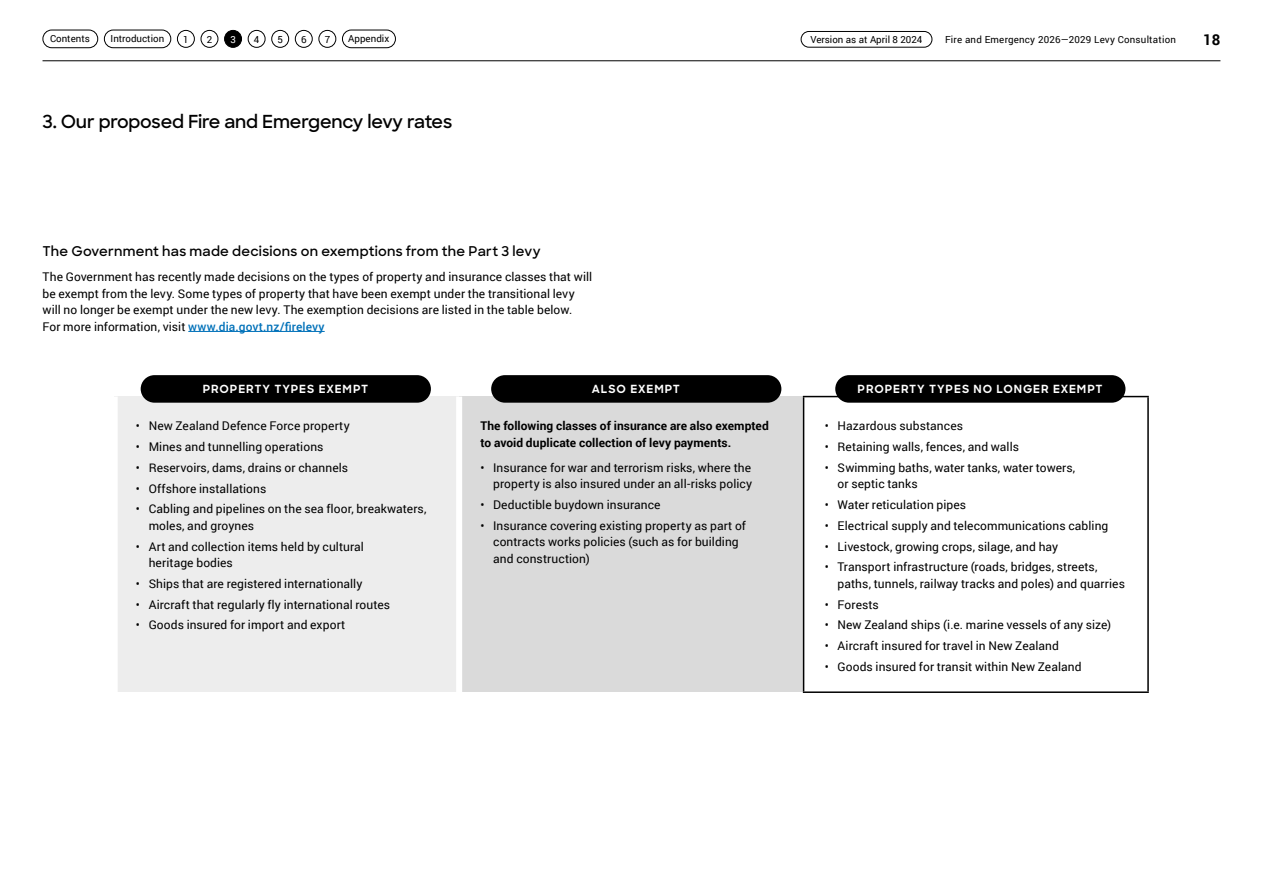
<style>
.page{position:relative;width:1263px;height:893px;background:#fff}
.page>*{position:absolute;margin:0;border:0;box-sizing:border-box;transform-origin:0 0}
.t1{font:600 18px "Sharp Sans";letter-spacing:-.01em;color:#000}
.t2{font:700 15px "Roboto";color:#000}
.t3{font:600 13.5px "Sharp Sans";letter-spacing:.02em;color:#000}
.t4{font:12px/16.5px "Roboto";letter-spacing:.005em;color:#000}
.t5{font:700 12px/16.5px "Roboto";letter-spacing:.005em;color:#000}
.t6{font:700 11.25px "Sharp Sans";letter-spacing:.08em;color:#fff}
.t7{font:9.75px "Roboto";color:#000}
.t8{font:9.75px "Roboto";letter-spacing:.02em;color:#000}
.t9{font:9.75px "Roboto";color:#fff}
.s1{font-weight:500;color:#0071b9}
</style>
<div class="page">
<div style="left:801px;top:31px;width:131px;height:17px;border:1px solid #000;border-radius:8px"></div>
<hr style="left:188px;top:331px;width:137px;height:1px;background:#0071b9">
<div style="left:115px;top:397px;width:344px;height:295px;background:#ededed"></div>
<div style="left:459px;top:397px;width:345px;height:295px;background:#dadada"></div>
<div style="left:112px;top:397px;width:6px;height:295px;background:#fff"></div>
<div style="left:456px;top:397px;width:6px;height:295px;background:#fff"></div>
<hr style="left:803px;top:396px;width:346px;height:1px;background:#000">
<hr style="left:803px;top:397px;width:1px;height:294px;background:#000">
<hr style="left:1147px;top:397px;width:2px;height:294px;background:#000">
<hr style="left:803px;top:691px;width:346px;height:2px;background:#000">
<div style="left:141px;top:375px;width:290px;height:28px;background:#000;border-radius:14px"></div>
<div style="left:491px;top:375px;width:290px;height:28px;background:#000;border-radius:14px"></div>
<div style="left:835px;top:375px;width:290px;height:28px;background:#000;border-radius:14px"></div>
<hr style="left:43px;top:61px;width:1177px;height:1px;background:#000">
<div style="left:342px;top:30px;width:54px;height:18px;border:1px solid #000;border-radius:9px"></div>
<div style="left:43px;top:30px;width:55px;height:18px;border:1px solid #000;border-radius:9px"></div>
<div style="left:104px;top:30px;width:67px;height:18px;border:1px solid #000;border-radius:9px"></div>
<div style="left:177px;top:30px;width:18px;height:18px;border:1px solid #000;border-radius:50%"></div>
<div style="left:248px;top:30px;width:17px;height:18px;border:1px solid #000;border-radius:50%"></div>
<div style="left:201px;top:30px;width:17px;height:18px;border:1px solid #000;border-radius:50%"></div>
<div style="left:271px;top:30px;width:18px;height:18px;border:1px solid #000;border-radius:50%"></div>
<div style="left:295px;top:30px;width:18px;height:18px;border:1px solid #000;border-radius:50%"></div>
<div style="left:318px;top:30px;width:18px;height:18px;border:1px solid #000;border-radius:50%"></div>
<div style="left:225px;top:30px;width:17px;height:17px;background:#000;border-radius:50%"></div>
<div style="left:224px;top:30px;width:18px;height:18px;border:1px solid #000;border-radius:50%"></div>
<p class="t7" style="left:50px;top:32px;width:41px">Contents</p>
<p class="t7" style="left:111px;top:32px;width:55px">Introduction</p>
<p class="t7" style="left:183px;top:32px;width:7px">1</p>
<p class="t7" style="left:207px;top:32px;width:7px">2</p>
<p class="t9" style="left:231px;top:32px;width:7px">3</p>
<p class="t7" style="left:254px;top:32px;width:7px">4</p>
<p class="t7" style="left:277px;top:32px;width:7px">5</p>
<p class="t7" style="left:301px;top:32px;width:7px">6</p>
<p class="t7" style="left:325px;top:32px;width:7px">7</p>
<p class="t7" style="left:348px;top:32px;width:42px">Appendix</p>
<p class="t8" style="left:945px;top:32px;width:232px">Fire and Emergency 2026—2029 Levy Consultation</p>
<p class="t2" style="left:1203px;top:29px;width:19px">18</p>
<p class="t7" style="left:810px;top:33px;width:113px">Version as at April 8 2024</p>
<h1 class="t1" style="left:43px;top:108px;width:411px">3. Our proposed Fire and Emergency levy rates</h1>
<p class="t3" style="left:43px;top:241px;width:500px">The Government has made decisions on exemptions from the Part 3 levy</p>
<p class="t4" style="left:43px;top:268px;width:551px">The Government has recently made decisions on the types of property and insurance classes that will be exempt from the levy. Some types of property that have been exempt under the transitional levy will no longer be exempt under the new levy. The exemption decisions are listed in the table below.<br>For more information, visit <span class="s1">www.dia.govt.nz/firelevy</span></p>
<p class="t6" style="left:203px;top:381px;width:167px">PROPERTY TYPES EXEMPT</p>
<p class="t6" style="left:592px;top:381px;width:89px">ALSO EXEMPT</p>
<p class="t6" style="left:857px;top:381px;width:246px">PROPERTY TYPES NO LONGER EXEMPT</p>
<p class="t4" style="left:136px;top:417px;width:215px">• New Zealand Defence Force property</p>
<p class="t4" style="left:136px;top:438px;width:189px">• Mines and tunnelling operations</p>
<p class="t4" style="left:136px;top:459px;width:214px">• Reservoirs, dams, drains or channels</p>
<p class="t4" style="left:136px;top:480px;width:132px">• Offshore installations</p>
<p class="t4" style="left:149px;top:500px;width:279px;text-indent:-13px">• Cabling and pipelines on the sea floor, breakwaters, moles, and groynes</p>
<p class="t4" style="left:149px;top:538px;width:217px;text-indent:-13px">• Art and collection items held by cultural heritage bodies</p>
<p class="t4" style="left:136px;top:575px;width:228px">• Ships that are registered internationally</p>
<p class="t4" style="left:136px;top:596px;width:256px">• Aircraft that regularly fly international routes</p>
<p class="t4" style="left:136px;top:616px;width:211px">• Goods insured for import and export</p>
<p class="t5" style="left:480px;top:417px;width:290px">The following classes of insurance are also exempted to avoid duplicate collection of levy payments.</p>
<p class="t4" style="left:480px;top:459px;width:273px;text-align:right">• Insurance for war and terrorism risks, where the property is also insured under an all-risks policy</p>
<p class="t4" style="left:480px;top:496px;width:182px">• Deductible buydown insurance</p>
<p class="t4" style="left:493px;top:517px;width:254px;text-indent:-13px">• Insurance covering existing property as part of contracts works policies (such as for building and construction)</p>
<p class="t4" style="left:825px;top:417px;width:140px">• Hazardous substances</p>
<p class="t4" style="left:825px;top:438px;width:196px">• Retaining walls, fences, and walls</p>
<p class="t4" style="left:838px;top:459px;width:239px;text-indent:-13px">• Swimming baths, water tanks, water towers, or septic tanks</p>
<p class="t4" style="left:825px;top:496px;width:143px">• Water reticulation pipes</p>
<p class="t4" style="left:825px;top:517px;width:285px">• Electrical supply and telecommunications cabling</p>
<p class="t4" style="left:825px;top:538px;width:235px">• Livestock, growing crops, silage, and hay</p>
<p class="t4" style="left:838px;top:558px;width:289px;text-indent:-13px">• Transport infrastructure (roads, bridges, streets, paths, tunnels, railway tracks and poles) and quarries</p>
<p class="t4" style="left:825px;top:596px;width:55px">• Forests</p>
<p class="t4" style="left:825px;top:616px;width:288px">• New Zealand ships (i.e. marine vessels of any size)</p>
<p class="t4" style="left:825px;top:637px;width:235px">• Aircraft insured for travel in New Zealand</p>
<p class="t4" style="left:825px;top:658px;width:258px">• Goods insured for transit within New Zealand</p>
</div>
